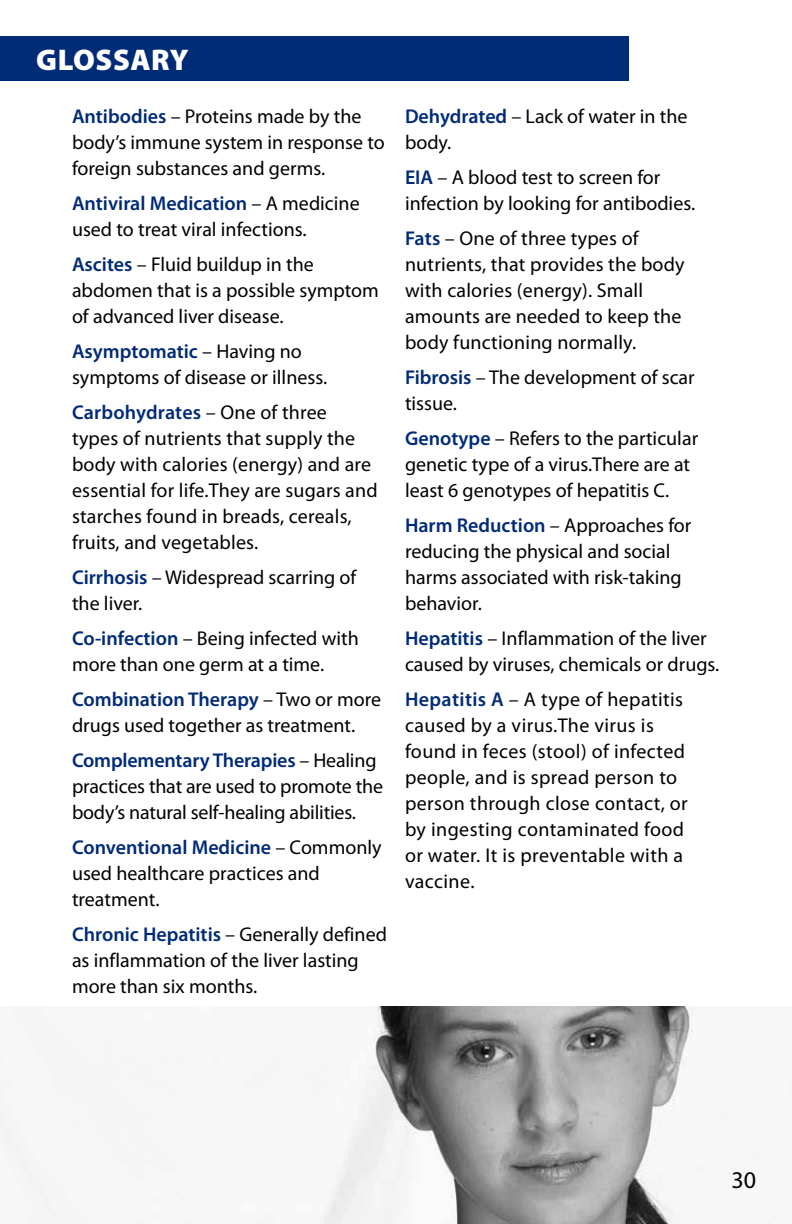
<style>
.page{position:relative;width:792px;height:1224px;background:#fff}
.page>*{position:absolute;margin:0;border:0;box-sizing:border-box;transform-origin:0 0}
.t1{font:900 30px "Myriad Pro";letter-spacing:.02em;color:#fff}
.t2{font:24px "Myriad Pro";color:#000}
.t3{font:20px/26px "Myriad Pro";color:#000}
.t4{font:20px/26px "Myriad Pro";letter-spacing:.02em;color:#000}
.s1{font-weight:600;color:#002b76}
</style>
<div class="page">
<img style="left:0;top:1006px;width:694px;height:218px">
<div style="left:0;top:36px;width:628px;height:45px;background:#002b76"></div>
<h1 class="t1" style="left:36px;top:40px;width:154px">GLOSSARY</h1>
<p class="t3" style="left:72px;top:103px;width:314px"><span class="s1">Antibodies</span> – Proteins made by the body’s immune system in response to foreign substances and germs.</p>
<p class="t3" style="left:72px;top:190px;width:289px"><span class="s1">Antiviral Medication</span> – A medicine used to treat viral infections.</p>
<p class="t3" style="left:72px;top:251px;width:308px"><span class="s1">Ascites</span> – Fluid buildup in the abdomen that is a possible symptom of advanced liver disease.</p>
<p class="t3" style="left:72px;top:338px;width:257px"><span class="s1">Asymptomatic</span> – Having no symptoms of disease or illness.</p>
<p class="t3" style="left:72px;top:399px;width:307px"><span class="s1">Carbohydrates</span> – One of three types of nutrients that supply the body with calories (energy) and are essential for life.They are sugars and starches found in breads, cereals, fruits, and vegetables.</p>
<p class="t3" style="left:72px;top:564px;width:286px"><span class="s1">Cirrhosis</span> – Widespread scarring of the liver.</p>
<p class="t3" style="left:72px;top:625px;width:288px"><span class="s1">Co-infection</span> – Being infected with more than one germ at a time.</p>
<p class="t3" style="left:72px;top:686px;width:311px"><span class="s1">Combination Therapy</span> – Two or more drugs used together as treatment.</p>
<p class="t3" style="left:72px;top:747px;width:313px"><span class="s1">Complementary Therapies</span> – Healing practices that are used to promote the body’s natural self-healing abilities.</p>
<p class="t3" style="left:72px;top:834px;width:311px"><span class="s1">Conventional Medicine</span> – Commonly used healthcare practices and treatment.</p>
<p class="t3" style="left:72px;top:921px;width:317px"><span class="s1">Chronic Hepatitis</span> – Generally defined as inflammation of the liver lasting more than six months.</p>
<p class="t3" style="left:405px;top:103px;width:284px"><span class="s1">Dehydrated</span> – Lack of water in the body.</p>
<p class="t3" style="left:405px;top:164px;width:292px"><span class="s1">EIA</span> – A blood test to screen for infection by looking for antibodies.</p>
<p class="t3" style="left:405px;top:225px;width:281px"><span class="s1">Fats</span> – One of three types of nutrients, that provides the body with calories (energy). Small amounts are needed to keep the body functioning normally.</p>
<p class="t3" style="left:405px;top:364px;width:291px"><span class="s1">Fibrosis</span> – The development of scar tissue.</p>
<p class="t3" style="left:405px;top:425px;width:295px"><span class="s1">Genotype</span> – Refers to the particular genetic type of a virus.There are at least 6 genotypes of hepatitis C.</p>
<p class="t3" style="left:405px;top:512px;width:288px"><span class="s1">Harm Reduction</span> – Approaches for reducing the physical and social harms associated with risk-taking behavior.</p>
<p class="t3" style="left:405px;top:625px;width:316px"><span class="s1">Hepatitis</span> – Inflammation of the liver caused by viruses, chemicals or drugs.</p>
<p class="t4" style="left:405px;top:686px;width:284px"><span class="s1">Hepatitis A</span> – A type of hepatitis caused by a virus.The virus is found in feces (stool) of infected people, and is spread person to person through close contact, or by ingesting contaminated food or water. It is preventable with a vaccine.</p>
<p class="t2" style="left:731px;top:1165px;width:26px">30</p>
</div>
